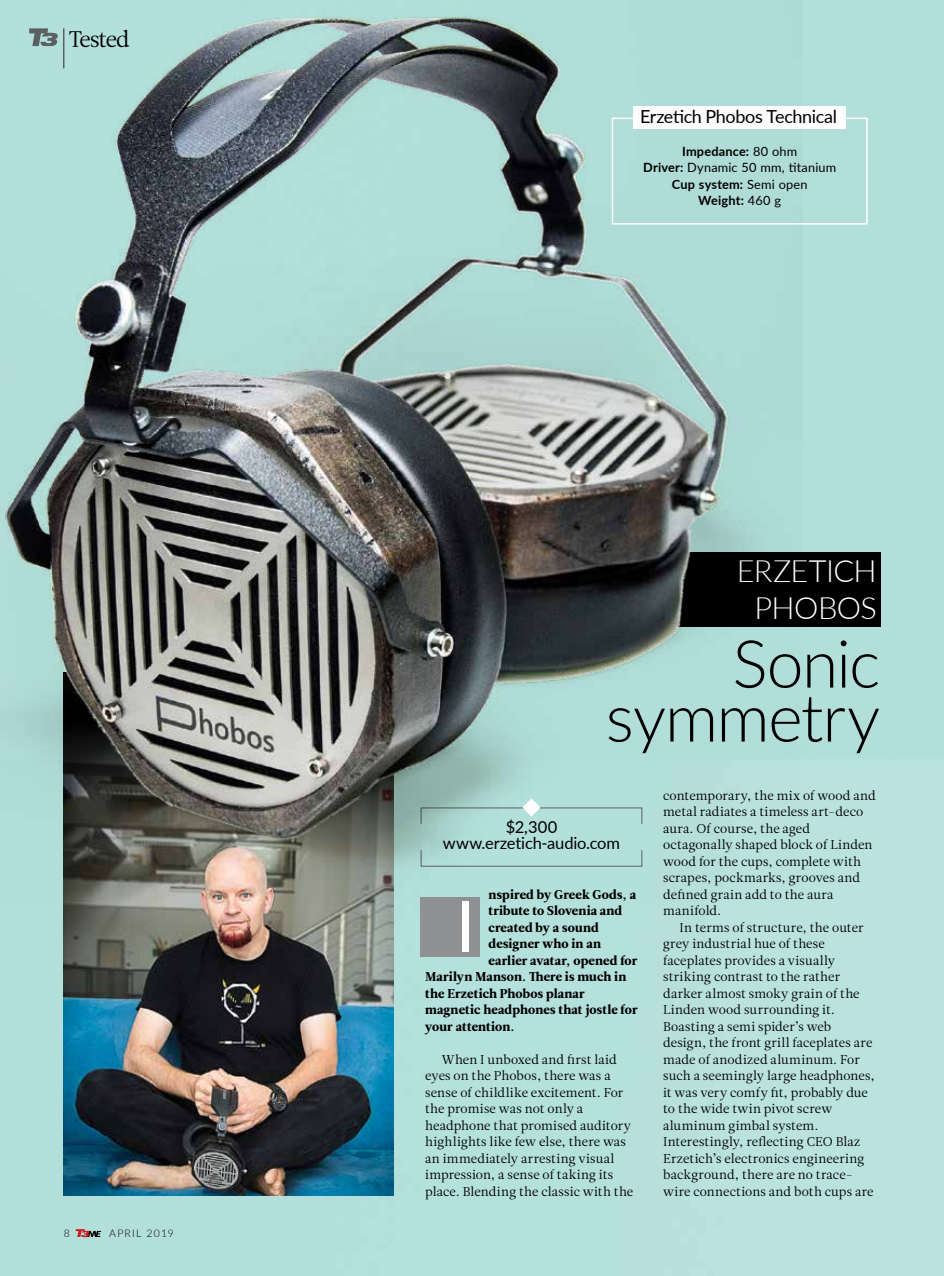
<style>
.page{position:relative;width:944px;height:1276px;background:#b4e1dc}
.page>*{position:absolute;margin:0;border:0;box-sizing:border-box;transform-origin:0 0}
.t1{font:70.5px "Lato";color:#fff}
.t2{font:300 66px/54px "Lato";letter-spacing:-.025em;color:#000;text-align:right}
.t3{font:300 30.75px/36.9px "Lato";letter-spacing:-.02em;color:#fff;text-align:center}
.t4{font:22.5px "Leitura News Roman 1";letter-spacing:-.05em;color:#000}
.t5{font:18px "Lato";letter-spacing:-.02em;color:#000}
.t6{font:16.5px/16.5px "Lato";letter-spacing:-.01em;color:#000;text-align:center}
.t7{font:12.75px/16.5px "Leitura News Roman 1";letter-spacing:.005em;color:#000}
.t8{font:12.75px "Leitura News Roman 4";letter-spacing:.01em;color:#000}
.t9{font:12.75px/16.5px "Lato";letter-spacing:.015em;color:#000;text-align:center}
.t10{font:300 10.5px "Lato";letter-spacing:.12em;color:#000}
.s1{font-weight:700}
</style>
<div class="page">
<div style="left:663px;top:552px;width:218px;height:74px;background:#000"></div>
<img style="left:64px;top:905px;width:329px;height:290px">
<div style="left:612px;top:118px;width:256px;height:107px;border:2px solid #fff"></div>
<div style="left:633px;top:106px;width:213px;height:23px;background:#fff"></div>
<div style="left:421px;top:897px;width:59px;height:59px;background:#8f9193"></div>
<img style="left:0;top:0;width:803px;height:905px">
<svg style="left:76px;top:1229px;width:25px;height:8px"></svg>
<h3 class="t4" style="left:69px;top:26px;width:62px">Tested</h3>
<p class="t10" style="left:64px;top:1226px;width:8px">8</p>
<p class="t10" style="left:109px;top:1226px;width:66px">APRIL 2019</p>
<h3 class="t5" style="left:640px;top:103px;width:198px">Erzetich Phobos Technical</h3>
<p class="t9" style="left:643px;top:142px;width:195px"><span class="s1">Impedance:</span> 80 ohm<br><span class="s1">Driver:</span> Dynamic 50 mm, titanium<br><span class="s1">Cup system:</span> Semi open<br><span class="s1">Weight:</span> 460 g</p>
<h3 class="t3" style="left:737px;top:551px;width:141px">ERZETICH<br>PHOBOS</h3>
<h2 class="t2" style="left:606px;top:634px;width:276px">SONIC<br>SYMMETRY</h2>
<p class="t6" style="left:443px;top:817px;width:179px">$2,300 www.erzetich-audio.com</p>
<p class="t8" style="left:489px;top:886px;width:149px">nspired by Greek Gods, a</p>
<p class="t8" style="left:489px;top:903px;width:135px">tribute to Slovenia and</p>
<p class="t8" style="left:489px;top:919px;width:112px">created by a sound</p>
<p class="t8" style="left:489px;top:936px;width:114px">designer who in an</p>
<p class="t8" style="left:489px;top:952px;width:151px">earlier avatar, opened for</p>
<p class="t8" style="left:425px;top:969px;width:203px">Marilyn Manson. There is much in</p>
<p class="t8" style="left:425px;top:985px;width:162px">the Erzetich Phobos planar</p>
<p class="t8" style="left:425px;top:1002px;width:214px">magnetic headphones that jostle for</p>
<p class="t8" style="left:425px;top:1018px;width:91px">your attention.</p>
<p class="t7" style="left:425px;top:1051px;width:210px;text-indent:16px">When I unboxed and first laid eyes on the Phobos, there was a sense of childlike excitement. For the promise was not only a headphone that promised auditory highlights like few else, there was an immediately arresting visual impression, a sense of taking its place. Blending the classic with the</p>
<h1 class="t1" style="left:456px;top:876px;width:21px">I</h1>
<p class="t7" style="left:663px;top:787px;width:214px">contemporary, the mix of wood and metal radiates a timeless art-deco aura. Of course, the aged octagonally shaped block of Linden wood for the cups, complete with scrapes, pockmarks, grooves and defined grain add to the aura manifold.</p>
<p class="t7" style="left:663px;top:919px;width:213px;text-indent:16px">In terms of structure, the outer grey industrial hue of these faceplates provides a visually striking contrast to the rather darker almost smoky grain of the<br>Linden wood surrounding it.<br>Boasting a semi spider’s web design, the front grill faceplates are made of anodized aluminum. For such a seemingly large headphones, it was very comfy fit, probably due to the wide twin pivot screw aluminum gimbal system.<br>Interestingly, reflecting CEO Blaz<br>Erzetich’s electronics engineering background, there are no trace&shy;wire connections and both cups are</p>
</div>
